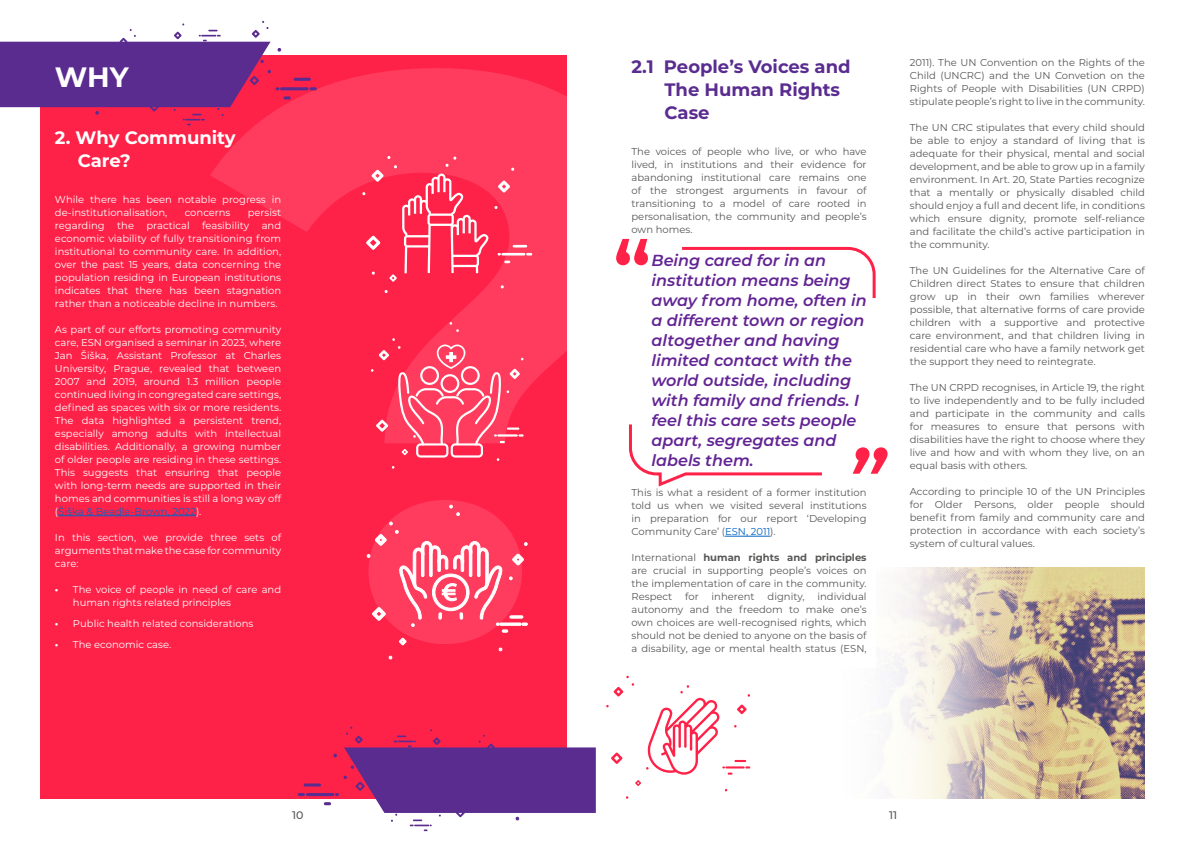
<style>
.page{position:relative;width:1191px;height:842px;background:#fff}
.page>*{position:absolute;margin:0;border:0;box-sizing:border-box;transform-origin:0 0}
.t1{font:700 800px "Montserrat";color:#fff}
.t2{font:600 85px "Montserrat";color:#ff2248}
.t3{font:italic 600 85px "Montserrat";color:#ff2248}
.t4{font:700 28px "Montserrat";color:#fff}
.t5{font:700 18px/23px "Montserrat";color:#5a2c90}
.t6{font:700 18px/23px "Montserrat";color:#fff}
.t7{font:italic 600 16px/20px "Montserrat";color:#622494}
.t8{font:500 11px "Montserrat";color:#575756}
.t9{font:10px/13px "Montserrat";color:#575756;text-align:justify}
.t10{font:10px/13px "Montserrat";color:#fff;text-align:justify}
.s1{color:#0563c1}
.s2{font-weight:700}
</style>
<div class="page">
<img style="left:909px;top:567px;width:236px;height:232px">
<img style="left:886px;top:567px;width:96px;height:231px">
<div style="left:40px;top:55px;width:526px;height:744px;background:#ff2248"></div>
<hr style="left:280px;top:87px;width:28px;height:3px;background:#5a2c90;border-radius:2px">
<svg style="left:309px;top:87px;width:8px;height:3px"></svg>
<hr style="left:293px;top:78px;width:18px;height:3px;background:#5a2c90;border-radius:2px">
<svg style="left:0;top:21px;width:291px;height:104px"></svg>
<hr style="left:306px;top:793px;width:28px;height:3px;background:#5a2c90;border-radius:2px">
<svg style="left:298px;top:793px;width:7px;height:3px"></svg>
<hr style="left:304px;top:783px;width:17px;height:3px;background:#5a2c90;border-radius:2px">
<svg style="left:324px;top:727px;width:272px;height:104px"></svg>
<hr style="left:58px;top:515px;width:138px;height:1px;background:#0563c1">
<hr style="left:725px;top:536px;width:45px;height:1px;background:#0563c1">
<svg style="left:629px;top:424px;width:193px;height:63px"></svg>
<svg style="left:682px;top:246px;width:194px;height:53px"></svg>
<svg style="left:362px;top:156px;width:170px;height:137px"></svg>
<svg style="left:449px;top:322px;width:10px;height:10px"></svg>
<svg style="left:371px;top:338px;width:152px;height:131px"></svg>
<svg style="left:449px;top:505px;width:11px;height:11px"></svg>
<svg style="left:399px;top:638px;width:7px;height:7px"></svg>
<svg style="left:367px;top:522px;width:160px;height:110px"></svg>
<svg style="left:606px;top:676px;width:144px;height:123px"></svg>
<h3 class="t5" style="left:664px;top:55px;width:188px;text-indent:-33px">2.1 People’s Voices and<br>The Human Rights<br>Case</h3>
<p class="t9" style="left:631px;top:145px;width:237px">The voices of people who live, or who have lived, in institutions and their evidence for abandoning institutional care remains one of the strongest arguments in favour of transitioning to a model of care rooted in personalisation, the community and people’s own homes.</p>
<p class="t7" style="left:651px;top:250px;width:217px">Being cared for in an institution means being away from home, often in a different town or region altogether and having limited contact with the world outside, including with family and friends. I feel this care sets people apart, segregates and labels them.</p>
<p class="t9" style="left:631px;top:486px;width:237px">This is what a resident of a former institution told us when we visited several institutions in preparation for our report ‘Developing Community Care’ (<span class="s1">ESN, 2011</span>).</p>
<p class="t9" style="left:631px;top:551px;width:237px">International <span class="s2">human rights and principles </span>are crucial in supporting people’s voices on the implementation of care in the community.<br>Respect</p>
<h3 class="t4" style="left:55px;top:57px;width:75px">WHY</h3>
<h1 class="t1" style="left:211px;top:-223px;width:473px">?</h1>
<h3 class="t6" style="left:78px;top:125px;width:160px;text-indent:-23px">2. Why Community<br>Care?</h3>
<p class="t10" style="left:55px;top:192px;width:228px">While there has been notable progress in de-institutionalisation,</p>
<p class="t10" style="left:55px;top:205px;width:228px;text-indent:193px">persist regarding the practical feasibility and economic viability of fully transitioning from institutional to community care. In addition, over the past 15 years, data concerning the population residing in European institutions indicates that there has been stagnation rather than a noticeable decline in numbers.</p>
<p class="t10" style="left:55px;top:322px;width:228px">As part of our efforts promoting community care, ESN organised a seminar in 2023, where Jan Šiška, Assistant Professor at Charles University, Prague, revealed that between 2007 and 2019, around 1.3 million people continued living in congregated care settings, defined as spaces with six or more residents.<br>The data highlighted a persistent trend, especially among adults with intellectual disabilities. Additionally, a growing number of older people are residing in these settings.<br>This suggests that ensuring that people with long-term needs are supported in their homes and communities is still a long way off (<span class="s1">Šiška &amp; Beadle-Brown, 2022</span>).</p>
<p class="t10" style="left:55px;top:530px;width:228px">In this section, we provide three sets of arguments that make the case for community care:</p>
<p class="t10" style="left:73px;top:582px;width:210px;text-indent:-18px"><span class="s2">•</span> The voice of people in need of care and human rights related principles</p>
<p class="t10" style="left:55px;top:616px;width:200px"><span class="s2">•</span> Public health related considerations</p>
<p class="t10" style="left:55px;top:637px;width:118px"><span class="s2">•</span> The economic case.</p>
<p class="t10" style="left:185px;top:205px;width:47px">concerns</p>
<h2 class="t2" style="left:613px;top:212px;width:40px">“</h2>
<h2 class="t3" style="left:845px;top:421px;width:40px">”</h2>
<p class="t9" style="left:685px;top:590px;width:15px">for</p>
<p class="t9" style="left:711px;top:590px;width:45px">inherent</p>
<p class="t9" style="left:767px;top:590px;width:38px">dignity,</p>
<p class="t9" style="left:631px;top:590px;width:237px;text-indent:186px">individual autonomy and the freedom to make one’s own choices are well-recognised rights, which should not be denied to anyone on the basis of a disability, age or mental health status (ESN,</p>
<p class="t9" style="left:909px;top:55px;width:237px">2011). The UN Convention on the Rights of the Child (UNCRC) and the UN Convetion on the Rights of People with Disabilities (UN CRPD) stipulate people’s right to live in the community.</p>
<p class="t9" style="left:909px;top:120px;width:237px">The UN CRC stipulates that every child should be able to enjoy a standard of living that is adequate for their physical, mental and social development, and be able to grow up in a family environment. In Art. 20, State Parties recognize that a mentally or physically disabled child should enjoy a full and decent life, in conditions which ensure dignity, promote self-reliance and facilitate the child’s active participation in the community.</p>
<p class="t9" style="left:909px;top:263px;width:237px">The UN Guidelines for the Alternative Care of Children direct States to ensure that children grow up in their own families wherever possible, that alternative forms of care provide children with a supportive and protective care environment, and that children living in residential care who have a family network get the support they need to reintegrate.</p>
<p class="t9" style="left:909px;top:380px;width:237px">The UN CRPD recognises, in Article 19, the right to live independently and to be fully included and participate in the community and calls for measures to ensure that persons with disabilities have the right to choose where they live and how and with whom they live, on an equal basis with others.</p>
<p class="t9" style="left:909px;top:484px;width:237px">According to principle 10 of the UN Principles for Older Persons, older people should benefit from family and community care and protection in accordance with each society’s system of cultural values.</p>
<p class="t8" style="left:292px;top:807px;width:13px">10</p>
<p class="t8" style="left:889px;top:807px;width:10px">11</p>
</div>
